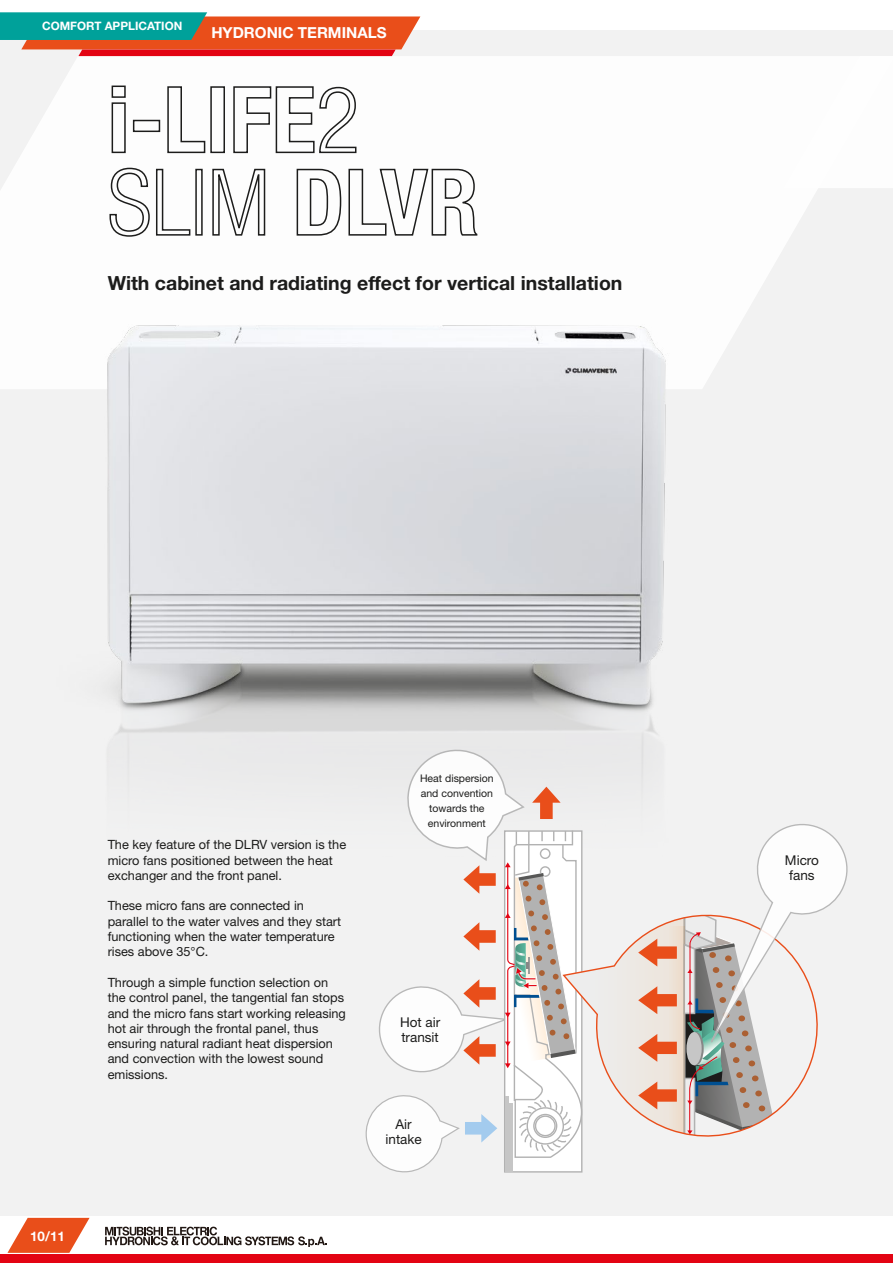
<style>
.page{position:relative;width:893px;height:1263px;background:#fff}
.page>*{position:absolute;margin:0;border:0;box-sizing:border-box;transform-origin:0 0}
.t1{font:700 19.5px "Helvetica Neue LT Std";color:#1c1c1b}
.t2{font:700 15.15px "Helvetica Neue LT Std";color:#fff}
.t3{font:13.5px/15px "Helvetica Neue LT Std";color:#1c1c1b;text-align:center}
.t4{font:700 13.35px "Helvetica Neue LT Std";color:#fff}
.t5{font:12.75px/15.3px "Helvetica Neue LT Std";color:#1c1c1b}
.t6{font:700 11.55px "Helvetica Neue LT Std";color:#fff}
.t7{font:10.5px/15px "Helvetica Neue LT Std";color:#1c1c1b;text-align:center}
</style>
<div class="page">
<div style="left:0;top:30px;width:893px;height:1185px;background:#f2f2f2"></div>
<svg style="left:7px;top:1218px;width:83px;height:35px"></svg>
<svg style="left:105px;top:1226px;width:222px;height:21px"></svg>
<div style="left:0;top:1254px;width:893px;height:9px;background:#e30413"></div>
<svg style="left:0;top:56px;width:818px;height:333px;fill:#fdfdfd"></svg>
<div style="left:784px;top:56px;width:109px;height:132px;background:#fdfdfd"></div>
<svg style="left:111px;top:85px;width:15px;height:69px"></svg>
<div style="left:133px;top:120px;width:27px;height:12px;border:2px solid #1c1c1b"></div>
<svg style="left:167px;top:86px;width:39px;height:68px"></svg>
<div style="left:210px;top:86px;width:15px;height:67px;border:2px solid #1c1c1b"></div>
<svg style="left:233px;top:86px;width:124px;height:68px"></svg>
<svg style="left:109px;top:167px;width:82px;height:70px"></svg>
<div style="left:195px;top:169px;width:8px;height:67px;border:2px solid #1c1c1b"></div>
<svg style="left:212px;top:168px;width:54px;height:68px"></svg>
<svg style="left:296px;top:168px;width:46px;height:68px"></svg>
<svg style="left:348px;top:168px;width:130px;height:68px"></svg>
<svg style="left:0;top:12px;width:420px;height:44px;background:#a4735b"></svg>
<img style="left:13px;top:309px;width:755px;height:466px">
<svg style="left:366px;top:750px;width:482px;height:422px"></svg>
<p class="t6" style="left:42px;top:19px;width:142px">COMFORT APPLICATION</p>
<p class="t2" style="left:211px;top:23px;width:177px">HYDRONIC TERMINALS</p>
<h1 class="t1" style="left:108px;top:271px;width:516px">With cabinet and radiating effect for vertical installation</h1>
<p class="t4" style="left:30px;top:1228px;width:36px">10/11</p>
<p class="t5" style="left:108px;top:837px;width:240px">The key feature of the DLRV version is the micro fans positioned between the heat exchanger and the front panel.</p>
<p class="t5" style="left:108px;top:898px;width:235px">These micro fans are connected in parallel to the water valves and they start functioning when the water temperature rises above 35°C.</p>
<p class="t5" style="left:108px;top:974px;width:240px">Through a simple function selection on the control panel, the tangential fan stops and the micro fans start working releasing hot air through the frontal panel, thus ensuring natural radiant heat dispersion and convection with the lowest sound emissions.</p>
<p class="t7" style="left:420px;top:771px;width:75px">Heat dispersion and convention towards the environment</p>
<p class="t3" style="left:400px;top:1014px;width:42px;text-align:left">Hot air transit</p>
<p class="t3" style="left:385px;top:1116px;width:38px">Air intake</p>
<p class="t3" style="left:785px;top:852px;width:36px">Micro fans</p>
</div>
